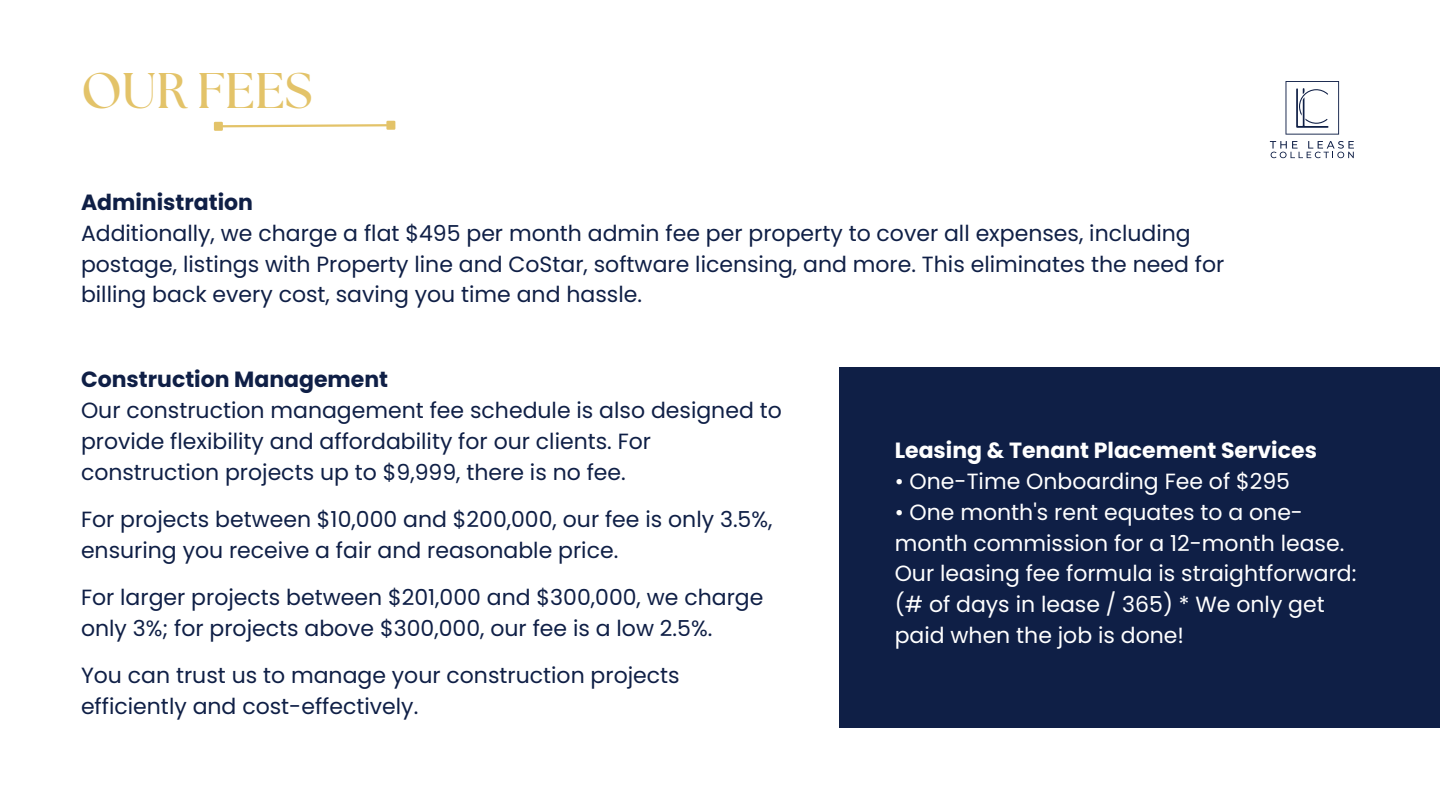
<style>
.page{position:relative;width:1440px;height:810px;background:#fff}
.page>*{position:absolute;margin:0;border:0;box-sizing:border-box;transform-origin:0 0}
.t1{font:700 50px "The Seasons";color:#e3c369}
.t2{font:22px/30.8px "Poppins";color:#0f1f46}
.t3{font:22px/30.8px "Poppins";color:#fff}
.t4{font:700 22px "Poppins";color:#0f1f46}
.t5{font:700 22px "Poppins";color:#fff}
</style>
<div class="page">
<svg style="left:223px;top:124px;width:163px;height:4px"></svg>
<div style="left:388px;top:122px;width:6px;height:7px;background:#e3c369"></div>
<div style="left:386px;top:121px;width:9px;height:9px;border:2px solid #e3c369"></div>
<div style="left:215px;top:123px;width:7px;height:7px;background:#e3c369"></div>
<div style="left:214px;top:122px;width:9px;height:9px;border:2px solid #e3c369"></div>
<svg style="left:1286px;top:81px;width:53px;height:54px"></svg>
<svg style="left:1270px;top:141px;width:84px;height:17px"></svg>
<div style="left:840px;top:367px;width:600px;height:361px;background:#0f1f46"></div>
<h1 class="t1" style="left:81px;top:68px;width:233px">OUR FEES</h1>
<p class="t4" style="left:81px;top:187px;width:174px">Administration</p>
<p class="t2" style="left:81px;top:218px;width:1145px">Additionally, we charge a flat $495 per month admin fee per property to cover all expenses, including postage, listings with Property line and CoStar, software licensing, and more. This eliminates the need for billing back every cost, saving you time and hassle.</p>
<p class="t4" style="left:81px;top:364px;width:309px">Construction Management</p>
<p class="t2" style="left:81px;top:395px;width:702px">Our construction management fee schedule is also designed to provide flexibility and affordability for our clients. For construction projects up to $9,999, there is no fee.</p>
<p class="t2" style="left:81px;top:504px;width:693px">For projects between $10,000 and $200,000, our fee is only 3.5%, ensuring you receive a fair and reasonable price.</p>
<p class="t2" style="left:81px;top:582px;width:684px">For larger projects between $201,000 and $300,000, we charge only 3%; for projects above $300,000, our fee is a low 2.5%.</p>
<p class="t2" style="left:81px;top:660px;width:600px">You can trust us to manage your construction projects efficiently and cost-effectively.</p>
<p class="t5" style="left:895px;top:435px;width:424px">Leasing &amp; Tenant Placement Services</p>
<p class="t3" style="left:895px;top:466px;width:397px">• One-Time Onboarding Fee of $295</p>
<p class="t3" style="left:895px;top:497px;width:463px">• One month's rent equates to a one&shy;month commission for a 12-month lease.<br>Our leasing fee formula is straightforward: (# of days in lease / 365) * We only get paid when the job is done!</p>
</div>
